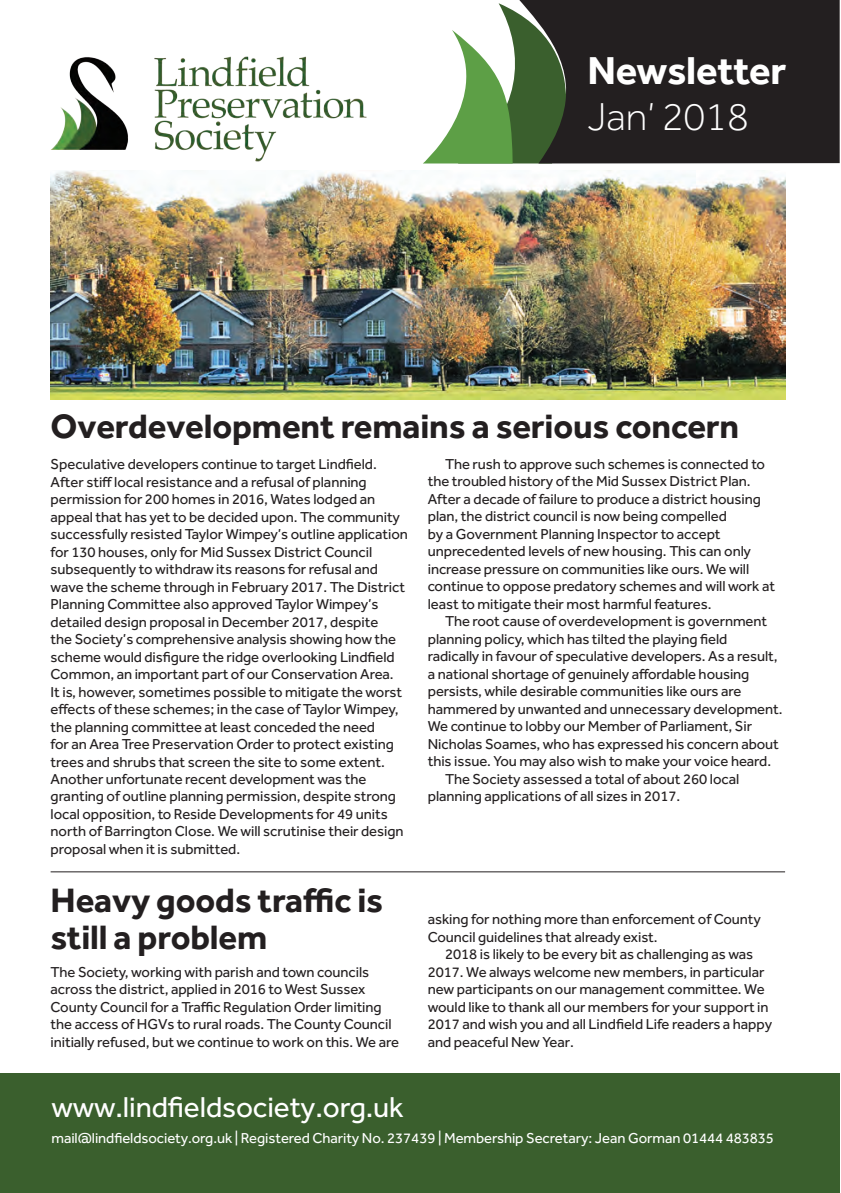
<style>
.page{position:relative;width:841px;height:1193px;background:#fff}
.page>*{position:absolute;margin:0;border:0;box-sizing:border-box;transform-origin:0 0}
.t1{font:700 40.25px "Effra";letter-spacing:-.005em;color:#fff}
.t2{font:300 40.25px "Effra";letter-spacing:-.005em;color:#fff}
.t3{font:700 35px/36.8px "Effra";letter-spacing:-.005em;color:#231f20}
.t4{font:29.75px "Effra";letter-spacing:-.005em;color:#fff}
.t5{font:14.88px/17.5px "Effra";letter-spacing:-.005em;color:#231f20}
.t6{font:14.88px "Effra";letter-spacing:-.005em;color:#fff}
</style>
<div class="page">
<div style="left:0;top:1073px;width:839px;height:120px;background:#3a5f2d"></div>
<img style="left:50px;top:56px;width:317px;height:125px">
<svg style="left:423px;top:30px;width:44px;height:133px"></svg>
<svg style="left:467px;top:0;width:372px;height:163px;background:#363b30"></svg>
<img style="left:51px;top:171px;width:734px;height:228px">
<hr style="left:51px;top:871px;width:734px;height:1px;background:#231f20">
<h1 class="t1" style="left:587px;top:46px;width:200px">Newsletter</h1>
<h1 class="t2" style="left:587px;top:94px;width:163px">Jan’ 2018</h1>
<h2 class="t3" style="left:51px;top:407px;width:690px">Overdevelopment remains a serious concern</h2>
<p class="t5" style="left:51px;top:455px;width:359px">Speculative developers continue to target Lindfield.<br>After stiff local resistance and a refusal of planning permission for 200 homes in 2016, Wates lodged an appeal that has yet to be decided upon. The community successfully resisted Taylor Wimpey’s outline application for 130 houses, only for Mid Sussex District Council subsequently to withdraw its reasons for refusal and wave the scheme through in February 2017. The District Planning Committee also approved Taylor Wimpey’s detailed design proposal in December 2017, despite<br>the Society’s comprehensive analysis showing how the scheme would disfigure the ridge overlooking Lindfield Common, an important part of our Conservation Area.<br>It is, however, sometimes possible to mitigate the worst effects of these schemes; in the case of Taylor Wimpey, the planning committee at least conceded the need<br>for an Area Tree Preservation Order to protect existing trees and shrubs that screen the site to some extent.<br>Another unfortunate recent development was the granting of outline planning permission, despite strong local opposition, to Reside Developments for 49 units north of Barrington Close. We will scrutinise their design proposal when it is submitted.</p>
<p class="t5" style="left:428px;top:455px;width:349px;text-indent:17px">The rush to approve such schemes is connected to the troubled history of the Mid Sussex District Plan.<br>After a decade of failure to produce a district housing plan, the district council is now being compelled<br>by a Government Planning Inspector to accept unprecedented levels of new housing. This can only increase pressure on communities like ours. We will continue to oppose predatory schemes and will work at least to mitigate their most harmful features.</p>
<p class="t5" style="left:445px;top:612px;width:323px">The root cause of overdevelopment is government</p>
<p class="t5" style="left:428px;top:630px;width:301px">planning policy, which has tilted the playing field</p>
<p class="t5" style="left:428px;top:647px;width:351px">radically in favour of speculative developers. As a result,</p>
<p class="t5" style="left:428px;top:665px;width:323px">a national shortage of genuinely affordable housing</p>
<p class="t5" style="left:428px;top:682px;width:315px">persists, while desirable communities like ours are</p>
<p class="t5" style="left:428px;top:700px;width:356px">hammered by unwanted and unnecessary development.</p>
<p class="t5" style="left:428px;top:717px;width:326px">We continue to lobby our Member of Parliament, Sir</p>
<p class="t5" style="left:428px;top:735px;width:353px">Nicholas Soames, who has expressed his concern about</p>
<p class="t5" style="left:428px;top:752px;width:345px">this issue. You may also wish to make your voice heard.</p>
<p class="t5" style="left:445px;top:770px;width:295px">The Society assessed a total of about 260 local</p>
<p class="t5" style="left:428px;top:787px;width:254px">planning applications of all sizes in 2017.</p>
<h2 class="t3" style="left:51px;top:881px;width:334px">Heavy goods traffic is still a problem</h2>
<p class="t5" style="left:51px;top:963px;width:350px">The Society, working with parish and town councils across the district, applied in 2016 to West Sussex County Council for a Traffic Regulation Order limiting the access of HGVs to rural roads. The County Council initially refused, but we continue to work on this. We are</p>
<p class="t5" style="left:428px;top:910px;width:334px">asking for nothing more than enforcement of County<br>Council guidelines that already exist.</p>
<p class="t5" style="left:428px;top:945px;width:346px;text-indent:17px">2018 is likely to be every bit as challenging as was 2017. We always welcome new members, in particular new participants on our management committee. We would like to thank all our members for your support in 2017 and wish you and all Lindfield Life readers a happy and peaceful New Year.</p>
<h3 class="t4" style="left:51px;top:1089px;width:354px">www.lindfieldsociety.org.uk</h3>
<p class="t6" style="left:51px;top:1129px;width:724px">mail@lindfieldsociety.org.uk | Registered Charity No. 237439 | Membership Secretary: Jean Gorman 01444 483835</p>
</div>
